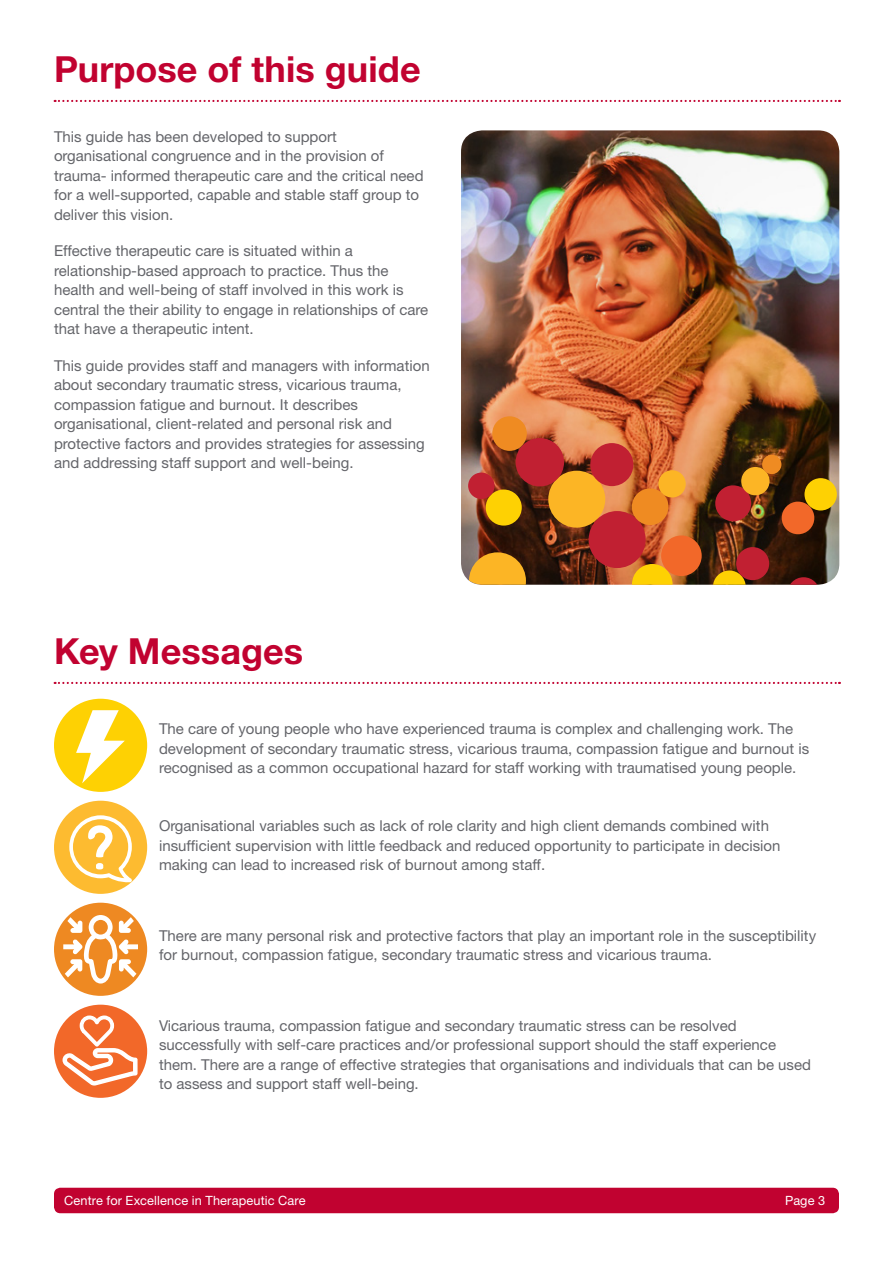
<style>
.page{position:relative;width:893px;height:1263px;background:#fff}
.page>*{position:absolute;margin:0;border:0;box-sizing:border-box;transform-origin:0 0}
.t1{font:700 36px "Helvetica Neue";letter-spacing:.005em;color:#c10230}
.t2{font:15px/19.5px "Helvetica Neue";color:#64656a}
.t3{font:12.75px "Helvetica Neue";letter-spacing:.01em;color:#fff}
</style>
<div class="page">
<div style="left:54px;top:1188px;width:785px;height:25px;background:#c10230;border-radius:6px"></div>
<svg style="left:55px;top:100px;width:785px;height:2px"></svg>
<svg style="left:55px;top:682px;width:785px;height:2px"></svg>
<div style="left:54px;top:699px;width:93px;height:93px;background:#fed103;border-radius:50%"></div>
<div style="left:54px;top:903px;width:93px;height:93px;background:#ee8922;border-radius:50%"></div>
<div style="left:54px;top:801px;width:93px;height:93px;background:#fdbb30;border-radius:50%"></div>
<div style="left:54px;top:1005px;width:93px;height:93px;background:#f26829;border-radius:50%"></div>
<svg style="left:63px;top:915px;width:75px;height:68px"></svg>
<svg style="left:62px;top:1015px;width:77px;height:71px"></svg>
<svg style="left:69px;top:815px;width:63px;height:67px"></svg>
<svg style="left:76px;top:710px;width:49px;height:73px"></svg>
<img style="left:461px;top:130px;width:378px;height:455px">
<svg style="left:469px;top:552px;width:57px;height:33px"></svg>
<div style="left:589px;top:511px;width:57px;height:57px;background:#c12032;border-radius:50%"></div>
<div style="left:548px;top:471px;width:57px;height:57px;background:#fcb525;border-radius:50%"></div>
<div style="left:516px;top:438px;width:48px;height:48px;background:#c12032;border-radius:50%"></div>
<div style="left:590px;top:443px;width:43px;height:43px;background:#c12032;border-radius:50%"></div>
<svg style="left:650px;top:405px;width:42px;height:20px"></svg>
<div style="left:632px;top:488px;width:36px;height:37px;background:#ef8b22;border-radius:50%"></div>
<svg style="left:632px;top:564px;width:41px;height:21px"></svg>
<div style="left:661px;top:535px;width:41px;height:41px;background:#f26829;border-radius:50%"></div>
<div style="left:715px;top:485px;width:36px;height:36px;background:#c12032;border-radius:50%"></div>
<div style="left:741px;top:467px;width:29px;height:28px;background:#fcb525;border-radius:50%"></div>
<svg style="left:713px;top:570px;width:33px;height:15px"></svg>
<div style="left:736px;top:547px;width:33px;height:33px;background:#c12032;border-radius:50%"></div>
<div style="left:782px;top:502px;width:32px;height:32px;background:#f26829;border-radius:50%"></div>
<svg style="left:787px;top:577px;width:33px;height:8px"></svg>
<div style="left:804px;top:478px;width:33px;height:32px;background:#fed103;border-radius:50%"></div>
<div style="left:762px;top:455px;width:19px;height:19px;background:#ef8b22;border-radius:50%"></div>
<div style="left:658px;top:470px;width:28px;height:27px;background:#fcb525;border-radius:50%"></div>
<div style="left:492px;top:416px;width:35px;height:35px;background:#ef8b22;border-radius:50%"></div>
<div style="left:486px;top:489px;width:36px;height:37px;background:#fed103;border-radius:50%"></div>
<div style="left:468px;top:473px;width:27px;height:26px;background:#c12032;border-radius:50%"></div>
<p class="t1" style="left:54px;top:47px;width:368px">Purpose of this guide</p>
<p class="t2" style="left:54px;top:126px;width:371px">This guide has been developed to support organisational congruence and in the provision of trauma- informed therapeutic care and the critical need for a well-supported, capable and stable staff group to deliver this vision.</p>
<p class="t2" style="left:54px;top:241px;width:376px">Effective therapeutic care is situated within a relationship-based approach to practice. Thus the health and well-being of staff involved in this work is central the their ability to engage in relationships of care that have a therapeutic intent.</p>
<p class="t2" style="left:54px;top:355px;width:377px">This guide provides staff and managers with information about secondary traumatic stress, vicarious trauma, compassion fatigue and burnout. It describes organisational, client-related and personal risk and protective factors and provides strategies for assessing and addressing staff support and well-being.</p>
<p class="t1" style="left:54px;top:629px;width:251px">Key Messages</p>
<p class="t2" style="left:159px;top:719px;width:652px">The care of young people who have experienced trauma is complex and challenging work. The development of secondary traumatic stress, vicarious trauma, compassion fatigue and burnout is recognised as a common occupational hazard for staff working with traumatised young people.</p>
<p class="t2" style="left:159px;top:816px;width:623px">Organisational variables such as lack of role clarity and high client demands combined with insufficient supervision with little feedback and reduced opportunity to participate in decision making can lead to increased risk of burnout among staff.</p>
<p class="t2" style="left:159px;top:925px;width:659px">There are many personal risk and protective factors that play an important role in the susceptibility for burnout, compassion fatigue, secondary traumatic stress and vicarious trauma.</p>
<p class="t2" style="left:159px;top:1015px;width:653px">Vicarious trauma, compassion fatigue and secondary traumatic stress can be resolved successfully with self-care practices and/or professional support should the staff experience them. There are a range of effective strategies that organisations and individuals that can be used to assess and support staff well-being.</p>
<p class="t3" style="left:64px;top:1192px;width:243px">Centre for Excellence in Therapeutic Care</p>
<p class="t3" style="left:785px;top:1192px;width:42px">Page 3</p>
</div>
